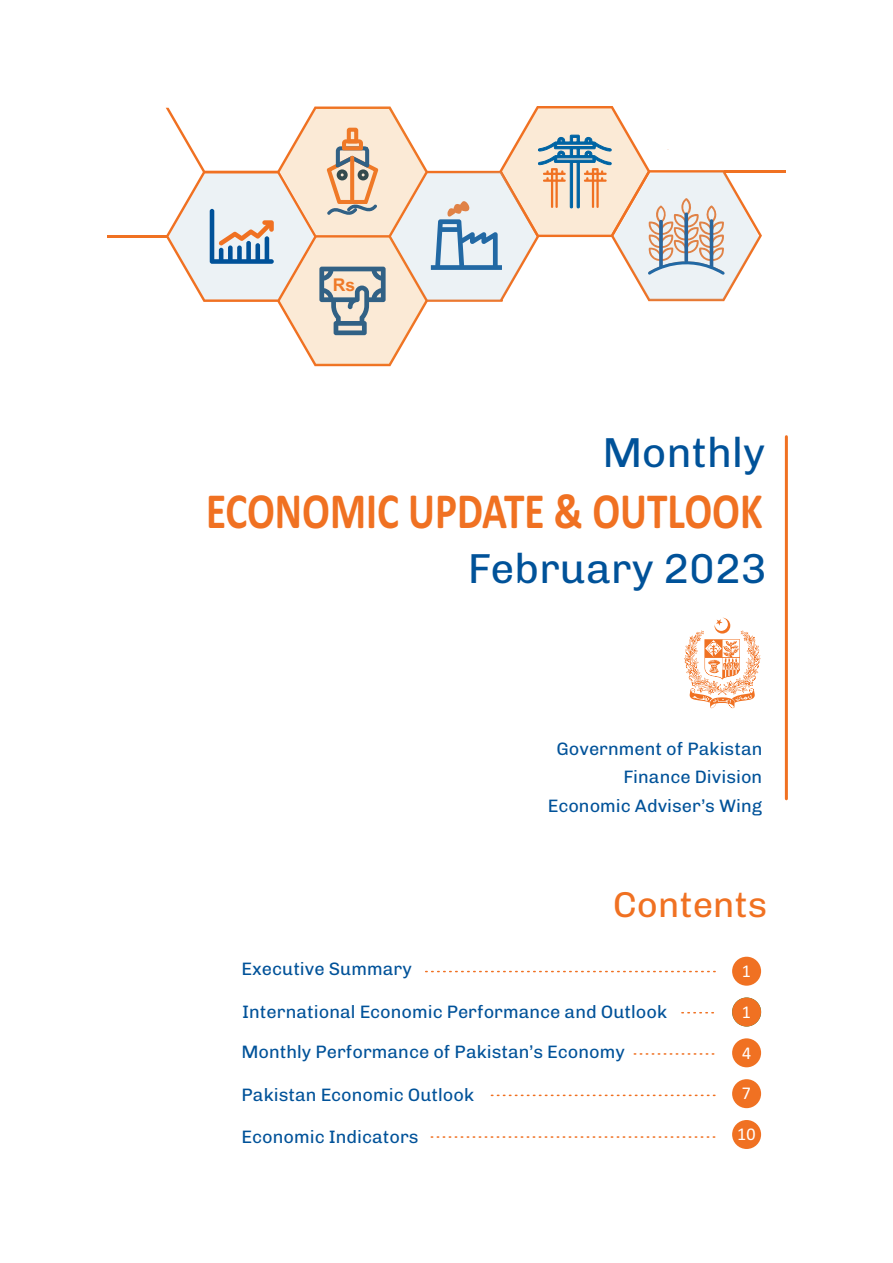
<style>
.page{position:relative;width:893px;height:1263px;background:#fff}
.page>*{position:absolute;margin:0;border:0;box-sizing:border-box;transform-origin:0 0}
.t1{font:700 51px "Calibri";color:#f07122;scale:.81 1}
.t2{font:42px "Chivo";color:#005299}
.t3{font:36px "Chivo";color:#f07122}
.t4{font:18px/28.2px "Chivo";color:#005299;text-align:right}
.t5{font:18px "Calibri";color:#fff}
.t6{font:700 17.55px "Arial";color:#f07122}
</style>
<div class="page">
<hr style="left:785px;top:437px;width:3px;height:362px;background:#f07122">
<svg style="left:684px;top:618px;width:77px;height:90px"></svg>
<svg style="left:426px;top:971px;width:289px;height:1px"></svg>
<div style="left:732px;top:957px;width:29px;height:29px;background:#f07122;border-radius:50%"></div>
<svg style="left:491px;top:1094px;width:224px;height:2px"></svg>
<div style="left:732px;top:1079px;width:29px;height:29px;background:#f07122;border-radius:50%"></div>
<svg style="left:431px;top:1136px;width:284px;height:2px"></svg>
<div style="left:732px;top:1120px;width:29px;height:29px;background:#f07122;border-radius:50%"></div>
<svg style="left:634px;top:1053px;width:81px;height:2px"></svg>
<div style="left:732px;top:1038px;width:29px;height:29px;background:#f07122;border-radius:50%"></div>
<svg style="left:682px;top:1012px;width:32px;height:1px"></svg>
<div style="left:732px;top:997px;width:29px;height:29px;background:#f07122;border-radius:50%"></div>
<hr style="left:108px;top:235px;width:59px;height:3px;background:#f07122">
<hr style="left:724px;top:170px;width:62px;height:3px;background:#f07122">
<svg style="left:166px;top:106px;width:596px;height:260px"></svg>
<p class="t6" style="left:333px;top:278px;width:24px">Rs</p>
<h2 class="t2" style="left:602px;top:427px;width:164px">Monthly</h2>
<h1 class="t1" style="left:206px;top:490px;width:689px">ECONOMIC UPDATE &amp; OUTLOOK</h1>
<h2 class="t2" style="left:468px;top:543px;width:300px">February 2023</h2>
<p class="t4" style="left:548px;top:735px;width:216px">Government of Pakistan<br>Finance Division<br>Economic Adviser’s Wing</p>
<h3 class="t3" style="left:613px;top:883px;width:156px">Contents</h3>
<p class="t4" style="left:242px;top:955px;width:172px">Executive Summary</p>
<p class="t5" style="left:742px;top:963px;width:11px">1</p>
<p class="t4" style="left:242px;top:998px;width:426px">International Economic Performance and Outlook</p>
<p class="t5" style="left:742px;top:1004px;width:11px">1</p>
<p class="t4" style="left:242px;top:1038px;width:385px">Monthly Performance of Pakistan’s Economy</p>
<p class="t5" style="left:742px;top:1045px;width:11px">4</p>
<p class="t4" style="left:242px;top:1080px;width:234px">Pakistan Economic Outlook</p>
<p class="t5" style="left:742px;top:1086px;width:11px">7</p>
<p class="t4" style="left:242px;top:1122px;width:179px">Economic Indicators</p>
<p class="t5" style="left:737px;top:1127px;width:20px">10</p>
</div>
